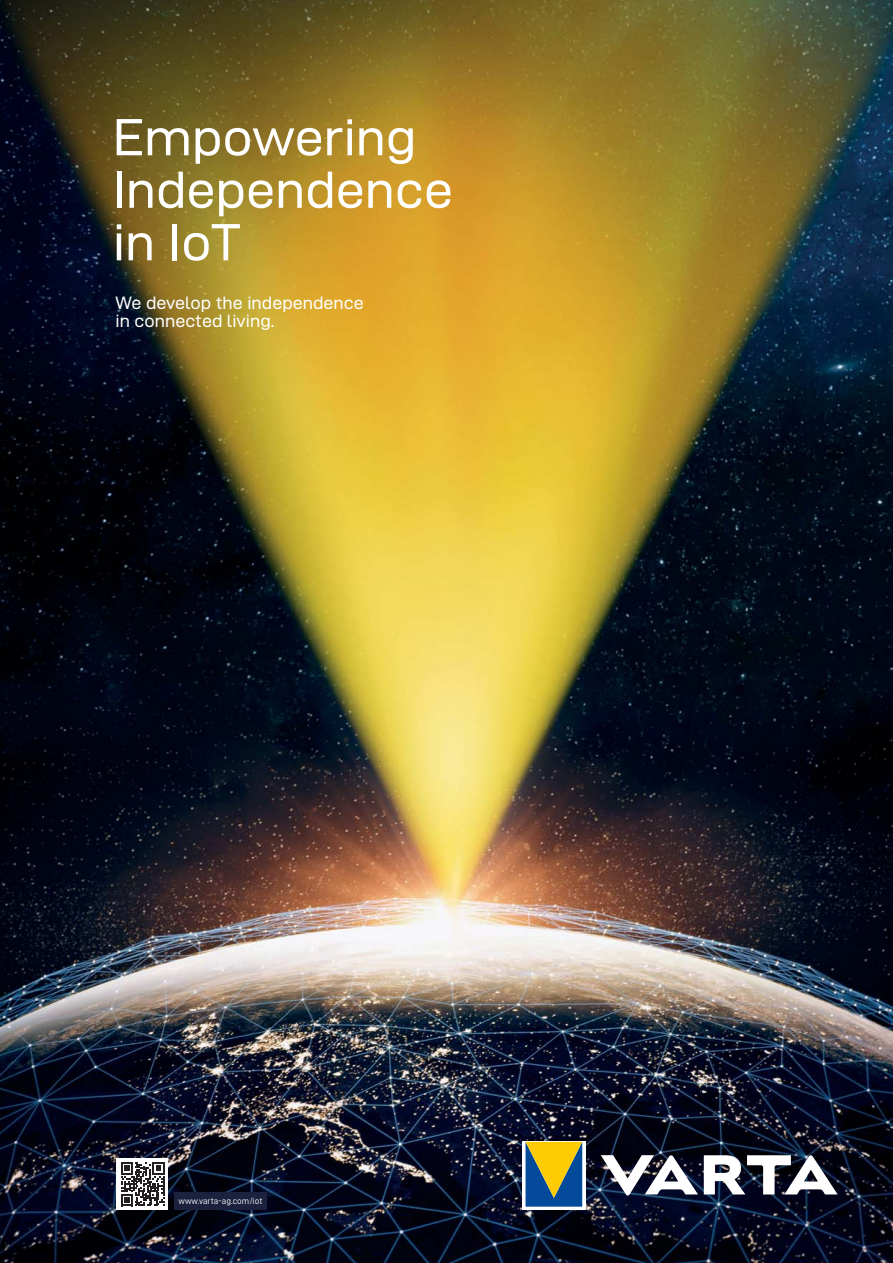
<style>
.page{position:relative;width:893px;height:1263px;background:#fff}
.page>*{position:absolute;margin:0;border:0;box-sizing:border-box;transform-origin:0 0}
.t1{font:52.5px/52.5px "Varta DIN Pro Wd";color:#fff}
.t2{font:18px/18px "Varta DIN Pro Wd";color:#fff}
.t3{font:9px "Varta DIN Pro";color:#fff}
</style>
<div class="page">
<img style="left:0;top:0;width:893px;height:1263px">
<div style="left:117px;top:1159px;width:51px;height:51px;background:#fff"></div>
<svg style="left:121px;top:1162px;width:44px;height:44px"></svg>
<div style="left:174px;top:1192px;width:93px;height:18px;background:#1c213d"></div>
<svg style="left:522px;top:1142px;width:63px;height:68px"></svg>
<svg style="left:704px;top:1155px;width:134px;height:39px"></svg>
<svg style="left:601px;top:1155px;width:97px;height:41px"></svg>
<svg style="left:525px;top:1142px;width:57px;height:65px;background:#73845c"></svg>
<h1 class="t1" style="left:113px;top:117px;width:342px">Empowering<br>Independence in IoT</h1>
<p class="t2" style="left:116px;top:296px;width:250px">We develop the independence in connected living.</p>
<p class="t3" style="left:179px;top:1197px;width:85px">www.varta-ag.com/iot</p>
</div>
